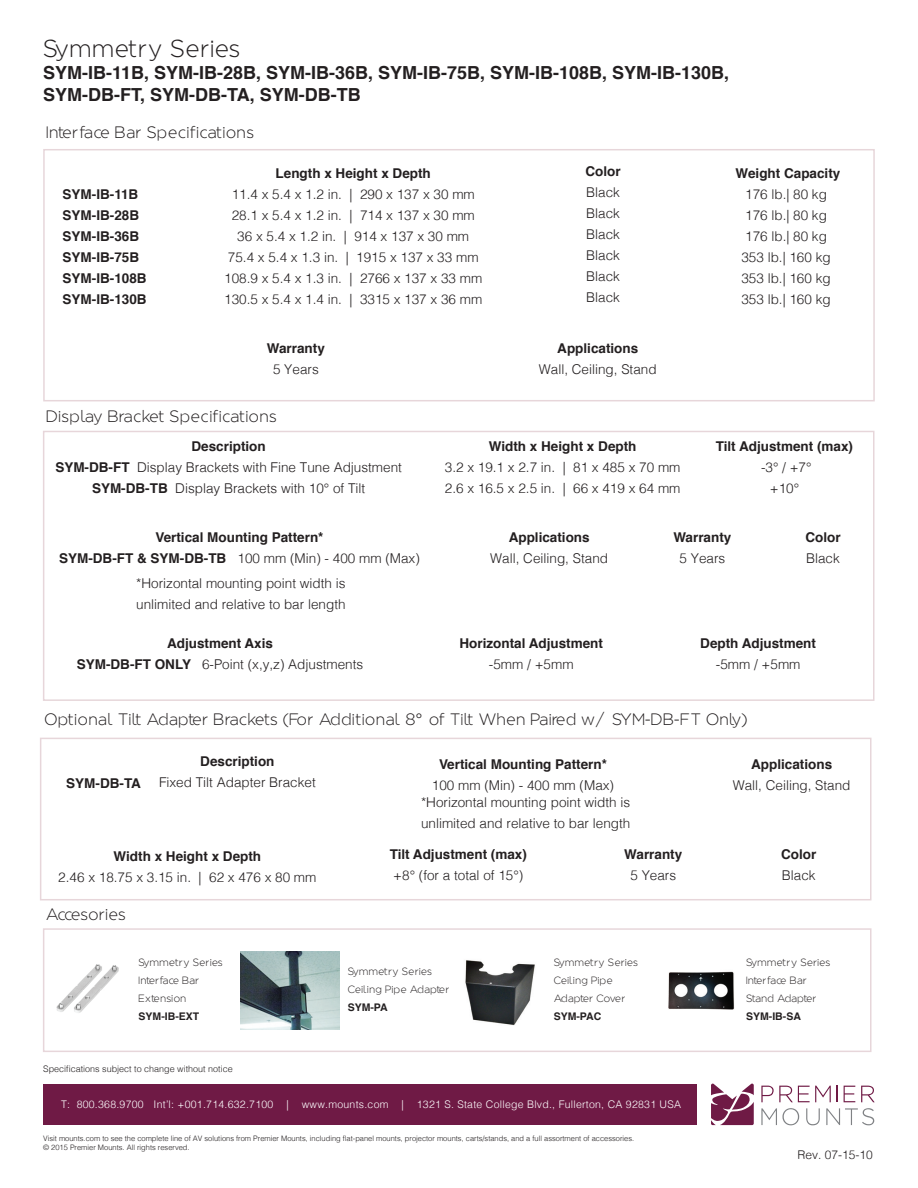
<style>
.page{position:relative;width:918px;height:1188px;background:#fff}
.page>*{position:absolute;margin:0;border:0;box-sizing:border-box;transform-origin:0 0}
.t1{font:300 24.6px "Regencie";letter-spacing:.045em;color:#231f20}
.t2{font:700 18px/21.6px "Helvetica";color:#231f20}
.t3{font:300 16.5px "Regencie";letter-spacing:.045em;color:#231f20}
.t4{font:300 16.5px "Regencie";color:#231f20}
.t5{font:300 13.5px/21px "Helvetica";color:#231f20;text-align:center}
.t6{font:700 13.5px/21px "Helvetica";color:#231f20;text-align:center}
.t7{font:300 12px "Helvetica";color:#231f20}
.t8{font:300 10.5px/18px "Regencie";letter-spacing:.045em;color:#231f20}
.t9{font:300 10.5px "Helvetica";letter-spacing:.025em;color:#fff}
.t10{font:700 10.5px "Helvetica";color:#231f20}
.t11{font:300 9px "Helvetica";color:#231f20}
.t12{font:300 7.5px/9px "Helvetica";color:#231f20}
.s1{font-weight:700}
.s2{font-weight:300}
</style>
<div class="page">
<div style="left:40px;top:738px;width:832px;height:162px;border:2px solid #e7d6da"></div>
<div style="left:43px;top:431px;width:831px;height:270px;border:2px solid #e7d6da"></div>
<svg style="left:711px;top:1084px;width:43px;height:41px"></svg>
<svg style="left:761px;top:1086px;width:77px;height:16px"></svg>
<svg style="left:844px;top:1086px;width:11px;height:16px"></svg>
<svg style="left:861px;top:1086px;width:14px;height:16px"></svg>
<svg style="left:761px;top:1108px;width:38px;height:17px"></svg>
<svg style="left:806px;top:1108px;width:14px;height:17px"></svg>
<svg style="left:826px;top:1108px;width:48px;height:17px"></svg>
<div style="left:43px;top:1085px;width:653px;height:40px;background:#6f1a45"></div>
<div style="left:43px;top:149px;width:832px;height:252px;border:2px solid #e7d6da"></div>
<div style="left:43px;top:928px;width:829px;height:124px;border:2px solid #e7d6da"></div>
<img style="left:56px;top:964px;width:63px;height:49px">
<img style="left:241px;top:951px;width:99px;height:78px">
<img style="left:668px;top:971px;width:67px;height:39px">
<img style="left:465px;top:960px;width:70px;height:66px">
<h1 class="t1" style="left:43px;top:33px;width:199px">Symmetry Series</h1>
<h2 class="t2" style="left:43px;top:62px;width:688px">SYM-IB-11B, SYM-IB-28B, SYM-IB-36B, SYM-IB-75B, SYM-IB-108B, SYM-IB-130B,<br>SYM-DB-FT, SYM-DB-TA, SYM-DB-TB</h2>
<p class="t3" style="left:46px;top:122px;width:209px">Interface Bar Specifications</p>
<p class="t6" style="left:63px;top:184px;width:86px;text-align:left">SYM-IB-11B<br>SYM-IB-28B<br>SYM-IB-36B<br>SYM-IB-75B<br>SYM-IB-108B<br>SYM-IB-130B</p>
<p class="t6" style="left:276px;top:163px;width:157px">Length x Height x Depth</p>
<p class="t5" style="left:224px;top:183px;width:260px">11.4 x 5.4 x 1.2 in. | 290 x 137 x 30 mm 28.1 x 5.4 x 1.2 in. | 714 x 137 x 30 mm 36 x 5.4 x 1.2 in. | 914 x 137 x 30 mm 75.4 x 5.4 x 1.3 in. | 1915 x 137 x 33 mm 108.9 x 5.4 x 1.3 in. | 2766 x 137 x 33 mm 130.5 x 5.4 x 1.4 in. | 3315 x 137 x 36 mm</p>
<p class="t6" style="left:267px;top:337px;width:60px">Warranty</p>
<p class="t5" style="left:273px;top:357px;width:47px">5 Years</p>
<p class="t3" style="left:46px;top:406px;width:232px">Display Bracket Specifications</p>
<p class="t6" style="left:586px;top:161px;width:37px">Color</p>
<p class="t5" style="left:586px;top:181px;width:35px;text-align:justify">Black Black Black Black Black Black</p>
<p class="t6" style="left:557px;top:337px;width:83px">Applications</p>
<p class="t5" style="left:539px;top:357px;width:119px">Wall, Ceiling, Stand</p>
<p class="t5" style="left:55px;top:434px;width:348px"><span class="s1">Description<br>SYM-DB-FT</span> Display Brackets with Fine Tune Adjustment<br><span class="s1">SYM-DB-TB</span> Display Brackets with 10° of Tilt</p>
<p class="t6" style="left:489px;top:436px;width:149px">Width x Height x Depth</p>
<p class="t5" style="left:445px;top:455px;width:237px;text-align:left">3.2 x 19.1 x 2.7 in. | 81 x 485 x 70 mm<br>2.6 x 16.5 x 2.5 in. | 66 x 419 x 64 mm</p>
<p class="t6" style="left:736px;top:163px;width:106px">Weight Capacity</p>
<p class="t5" style="left:741px;top:183px;width:91px;text-align:left">176 lb.| 80 kg<br>176 lb.| 80 kg<br>176 lb.| 80 kg<br>353 lb.| 160 kg<br>353 lb.| 160 kg<br>353 lb.| 160 kg</p>
<p class="t6" style="left:716px;top:436px;width:139px">Tilt Adjustment (max)</p>
<p class="t5" style="left:761px;top:455px;width:52px">-3° / +7° +10°</p>
<p class="t6" style="left:59px;top:527px;width:362px">Vertical Mounting Pattern*<br>SYM-DB-FT &amp; SYM-DB-TB <span class="s2">100 mm (Min) - 400 mm (Max)</span></p>
<p class="t5" style="left:136px;top:571px;width:211px;text-align:left">*Horizontal mounting point width is unlimited and relative to bar length</p>
<p class="t6" style="left:509px;top:527px;width:83px">Applications</p>
<p class="t5" style="left:490px;top:547px;width:119px">Wall, Ceiling, Stand</p>
<p class="t6" style="left:77px;top:633px;width:288px">Adjustment Axis<br>SYM-DB-FT ONLY <span class="s2">6-Point (x,y,z) Adjustments</span></p>
<p class="t6" style="left:460px;top:633px;width:145px">Horizontal Adjustment</p>
<p class="t5" style="left:489px;top:653px;width:86px">-5mm / +5mm</p>
<p class="t6" style="left:673px;top:527px;width:60px">Warranty</p>
<p class="t5" style="left:680px;top:547px;width:47px">5 Years</p>
<p class="t6" style="left:805px;top:527px;width:37px">Color</p>
<p class="t5" style="left:806px;top:547px;width:35px">Black</p>
<p class="t6" style="left:700px;top:633px;width:117px">Depth Adjustment</p>
<p class="t5" style="left:716px;top:653px;width:86px">-5mm / +5mm</p>
<p class="t3" style="left:44px;top:708px;width:705px">Optional Tilt Adapter Brackets (For Additional 8° of Tilt When Paired w/ SYM-DB-FT Only)</p>
<p class="t6" style="left:66px;top:773px;width:76px">SYM-DB-TA</p>
<p class="t6" style="left:200px;top:751px;width:76px">Description</p>
<p class="t5" style="left:159px;top:771px;width:158px">Fixed Tilt Adapter Bracket</p>
<p class="t6" style="left:114px;top:846px;width:149px">Width x Height x Depth</p>
<p class="t5" style="left:58px;top:866px;width:260px">2.46 x 18.75 x 3.15 in. | 62 x 476 x 80 mm</p>
<p class="t4" style="left:46px;top:903px;width:82px">Accesories</p>
<p class="t8" style="left:139px;top:953px;width:86px">Symmetry Series<br>Interface Bar<br>Extension</p>
<p class="t10" style="left:139px;top:1008px;width:62px">SYM-IB-EXT</p>
<p class="t11" style="left:43px;top:1061px;width:191px">Specifications subject to change without notice</p>
<p class="t6" style="left:439px;top:754px;width:170px">Vertical Mounting Pattern*</p>
<p class="t5" style="left:421px;top:775px;width:211px;line-height:17.5px">100 mm (Min) - 400 mm (Max) *Horizontal mounting point width is</p>
<p class="t5" style="left:421px;top:812px;width:211px">unlimited and relative to bar length</p>
<p class="t6" style="left:390px;top:844px;width:139px">Tilt Adjustment (max)</p>
<p class="t5" style="left:393px;top:864px;width:132px">+8° (for a total of 15°)</p>
<p class="t6" style="left:624px;top:844px;width:60px">Warranty</p>
<p class="t5" style="left:630px;top:864px;width:47px">5 Years</p>
<p class="t8" style="left:348px;top:962px;width:103px">Symmetry Series<br>Ceiling Pipe Adapter</p>
<p class="t10" style="left:348px;top:999px;width:42px">SYM-PA</p>
<p class="t8" style="left:554px;top:953px;width:86px">Symmetry Series<br>Ceiling Pipe<br>Adapter Cover</p>
<p class="t10" style="left:554px;top:1008px;width:49px">SYM-PAC</p>
<p class="t9" style="left:61px;top:1096px;width:622px">T: 800.368.9700 Int’l: +001.714.632.7100 | www.mounts.com | 1321 S. State College Blvd., Fullerton, CA 92831 USA</p>
<p class="t12" style="left:43px;top:1134px;width:593px">Visit mounts.com to see the complete line of AV solutions from Premier Mounts, including flat-panel mounts, projector mounts, carts/stands, and a full assortment of accessories. © 2015 Premier Mounts. All rights reserved.</p>
<p class="t6" style="left:751px;top:754px;width:83px">Applications</p>
<p class="t5" style="left:733px;top:773px;width:119px">Wall, Ceiling, Stand</p>
<p class="t6" style="left:781px;top:844px;width:37px">Color</p>
<p class="t5" style="left:782px;top:864px;width:35px">Black</p>
<p class="t8" style="left:746px;top:953px;width:86px">Symmetry Series<br>Interface Bar<br>Stand Adapter</p>
<p class="t10" style="left:746px;top:1008px;width:56px">SYM-IB-SA</p>
<p class="t7" style="left:798px;top:1144px;width:77px">Rev. 07-15-10</p>
</div>
